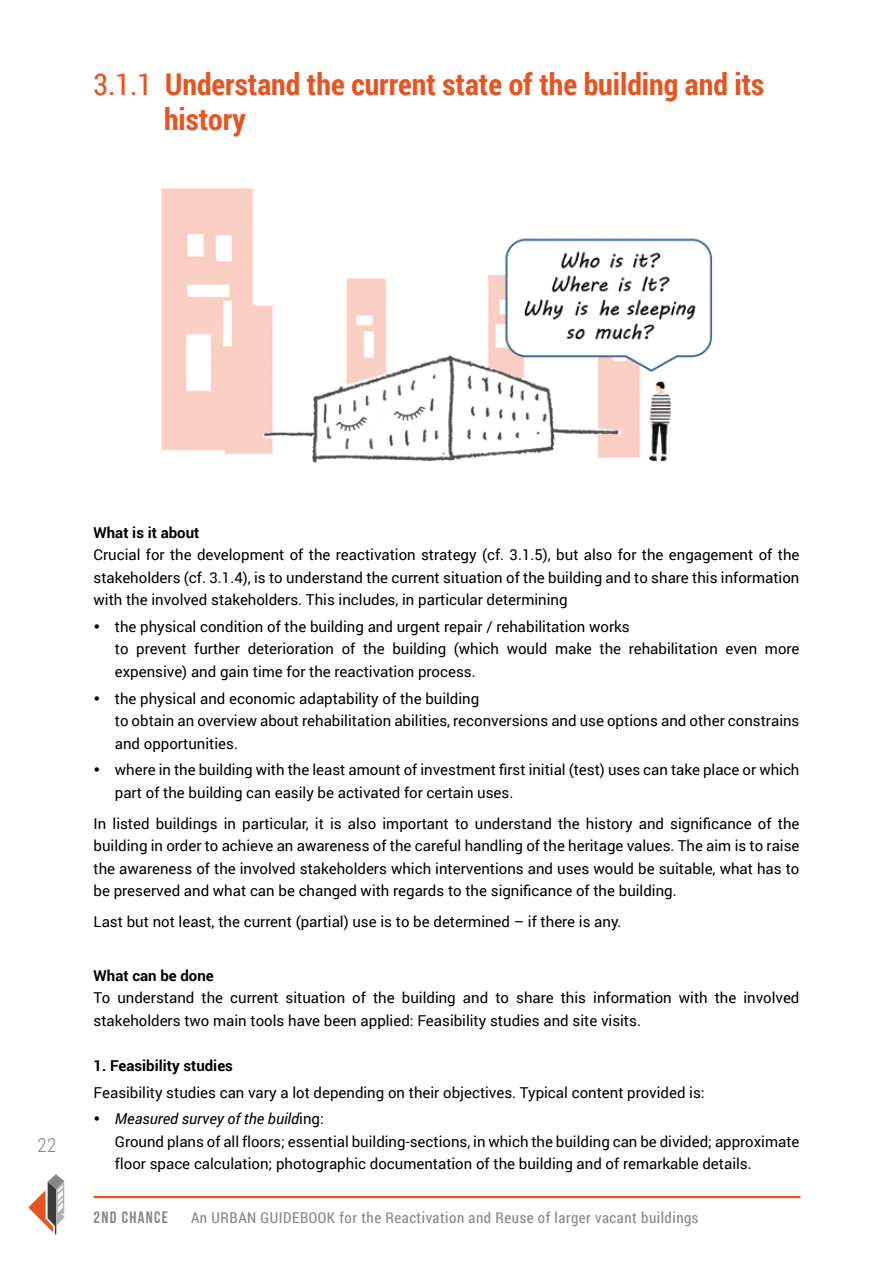
<style>
.page{position:relative;width:893px;height:1263px;background:#fff}
.page>*{position:absolute;margin:0;border:0;box-sizing:border-box;transform-origin:0 0}
.t1{font:700 30px/34.5px "Roboto Condensed";color:#e95320}
.t2{font:300 19.5px "Roboto Condensed";color:#878787}
.t3{font:16.5px "Bebas Neue";letter-spacing:.08em;color:#878787}
.t4{font:15px/22.5px "Roboto";color:#000}
.t5{font:15px "Roboto Condensed";letter-spacing:.035em;color:#878787}
.t6{font:700 15px "Roboto";color:#000}
.s1{font-weight:400}
.s2{font-style:italic}
</style>
<div class="page">
<hr style="left:94px;top:1196px;width:706px;height:2px;background:#e95320">
<svg style="left:28px;top:1174px;width:36px;height:60px"></svg>
<img style="left:161px;top:188px;width:552px;height:275px">
<h1 class="t1" style="left:164px;top:66px;width:602px;text-indent:-70px"><span class="s1">3.1.1</span> Understand the current state of the building and its history</h1>
<h2 class="t2" style="left:37px;top:1131px;width:20px">22</h2>
<p class="t6" style="left:94px;top:522px;width:107px">What is it about</p>
<p class="t4" style="left:94px;top:543px;width:707px;text-align:justify">Crucial for the development of the reactivation strategy (cf. 3.1.5), but also for the engagement of the stakeholders (cf. 3.1.4), is to understand the current situation of the building and to share this information with the involved stakeholders. This includes, in particular determining</p>
<p class="t4" style="left:115px;top:615px;width:686px;text-indent:-21px">• the physical condition of the building and urgent repair / rehabilitation works<br>to prevent further deterioration of the building (which would make the rehabilitation even more expensive) and gain time for the reactivation process.</p>
<p class="t4" style="left:115px;top:686px;width:686px;text-indent:-21px">• the physical and economic adaptability of the building<br>to obtain an overview about rehabilitation abilities, reconversions and use options and other constrains and opportunities.</p>
<p class="t4" style="left:115px;top:758px;width:686px;text-indent:-21px">• where in the building with the least amount of investment first initial (test) uses can take place or which part of the building can easily be activated for certain uses.</p>
<p class="t4" style="left:94px;top:812px;width:707px;text-align:justify">In listed buildings in particular, it is also important to understand the history and significance of the building in order to achieve an awareness of the careful handling of the heritage values. The aim is to raise the awareness of the involved stakeholders which interventions and uses would be suitable, what has to be preserved and what can be changed with regards to the significance of the building.</p>
<p class="t4" style="left:94px;top:910px;width:529px">Last but not least, the current (partial) use is to be determined – if there is any.</p>
<p class="t6" style="left:94px;top:965px;width:122px">What can be done</p>
<p class="t4" style="left:94px;top:986px;width:707px">To understand the current situation of the building and to share this information with the involved stakeholders two main tools have been applied: Feasibility studies and site visits.</p>
<p class="t6" style="left:94px;top:1055px;width:141px">1. Feasibility studies</p>
<p class="t4" style="left:94px;top:1080px;width:613px">Feasibility studies can vary a lot depending on their objectives. Typical content provided is:</p>
<p class="t4" style="left:115px;top:1107px;width:686px;text-indent:-21px">• <span class="s2">Measured survey of the build</span>ing:<br>Ground plans of all floors; essential building-sections, in which the building can be divided; approximate floor space calculation; photographic documentation of the building and of remarkable details.</p>
<p class="t3" style="left:94px;top:1208px;width:76px">2ND CHANCE</p>
<p class="t5" style="left:191px;top:1207px;width:509px">An URBAN GUIDEBOOK for the Reactivation and Reuse of larger vacant buildings</p>
</div>
